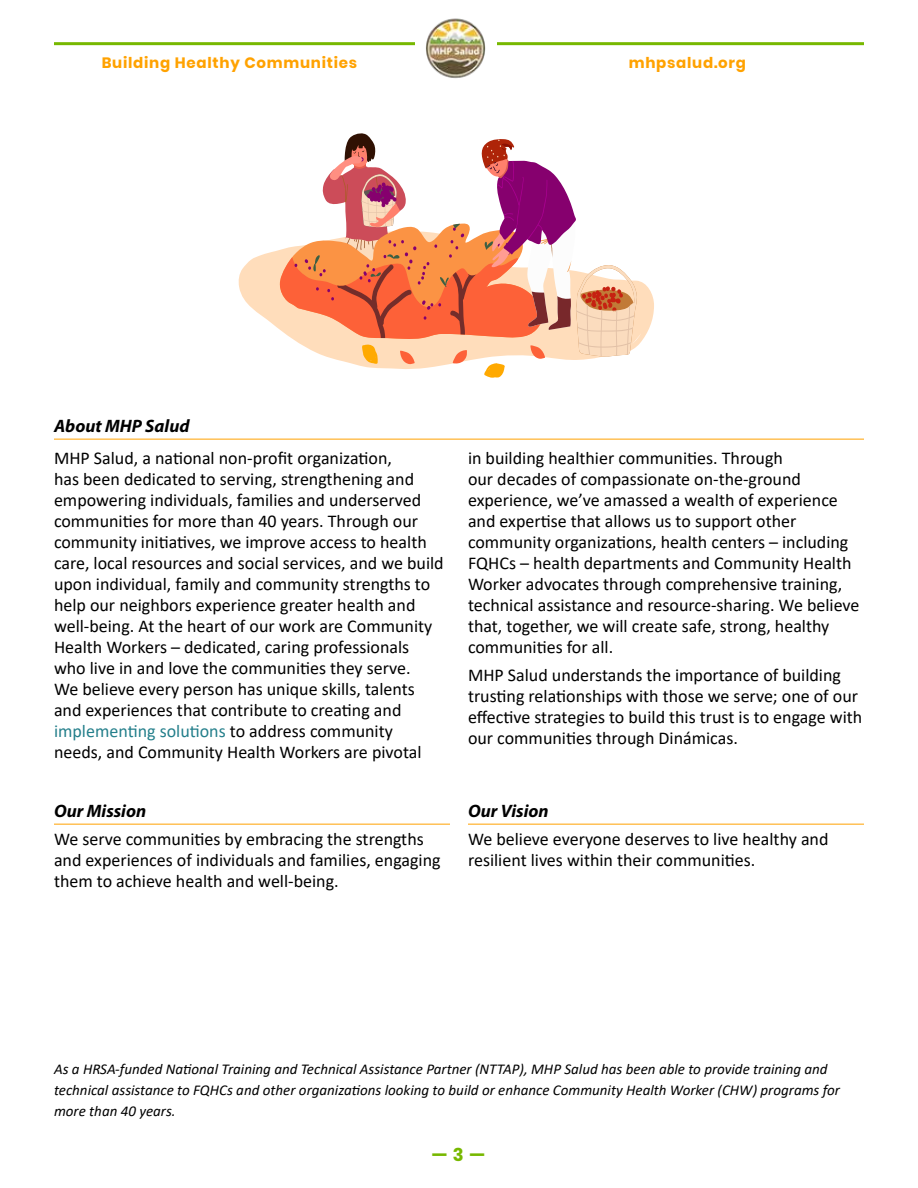
<style>
.page{position:relative;width:918px;height:1188px;background:#fff}
.page>*{position:absolute;margin:0;border:0;box-sizing:border-box;transform-origin:0 0}
.t1{font:18px/21px "Calibri";color:#000}
.t2{font:italic 700 18px "Myriad Pro";color:#000}
.t3{font:700 18px "Poppins";color:#77b800}
.t4{font:italic 15px/21px "Calibri";color:#000}
.t5{font:700 15px "Poppins";letter-spacing:.05em;color:#ffa200}
.s1{color:#247f8b}
</style>
<div class="page">
<hr style="left:54px;top:42px;width:810px;height:3px;background:#77b800">
<img style="left:415px;top:18px;width:81px;height:61px">
<hr style="left:54px;top:439px;width:810px;height:1px;background:#ffa200">
<hr style="left:54px;top:824px;width:396px;height:1px;background:#ffa200">
<hr style="left:468px;top:824px;width:396px;height:1px;background:#ffa200">
<svg style="left:238px;top:262px;width:416px;height:84px"></svg>
<svg style="left:248px;top:133px;width:389px;height:245px"></svg>
<p class="t5" style="left:102px;top:54px;width:257px">Building Healthy Communities</p>
<p class="t5" style="left:629px;top:54px;width:119px">mhpsalud.org</p>
<p class="t2" style="left:54px;top:414px;width:137px">About MHP Salud</p>
<p class="t1" style="left:54px;top:447px;width:391px">MHP Salud, a national non-profit organization,<br>has been dedicated to serving, strengthening and empowering individuals, families and underserved communities for more than 40 years. Through our community initiatives, we improve access to health care, local resources and social services, and we build upon individual, family and community strengths to help our neighbors experience greater health and well-being. At the heart of our work are Community Health Workers – dedicated, caring professionals who live in and love the communities they serve.<br>We believe every person has unique skills, talents and experiences that contribute to creating and <span class="s1">implementing solutions</span> to address community needs, and Community Health Workers are pivotal</p>
<p class="t1" style="left:468px;top:447px;width:393px">in building healthier communities. Through<br>our decades of compassionate on-the-ground experience, we’ve amassed a wealth of experience and expertise that allows us to support other community organizations, health centers – including FQHCs – health departments and Community Health Worker advocates through comprehensive training, technical assistance and resource-sharing. We believe that, together, we will create safe, strong, healthy communities for all.</p>
<p class="t1" style="left:468px;top:664px;width:396px">MHP Salud understands the importance of building trusting relationships with those we serve; one of our effective strategies to build this trust is to engage with our communities through Dinámicas.</p>
<p class="t2" style="left:54px;top:799px;width:94px">Our Mission</p>
<p class="t1" style="left:54px;top:828px;width:388px">We serve communities by embracing the strengths and experiences of individuals and families, engaging them to achieve health and well-being.</p>
<p class="t2" style="left:468px;top:799px;width:82px">Our Vision</p>
<p class="t1" style="left:468px;top:828px;width:362px">We believe everyone deserves to live healthy and resilient lives within their communities.</p>
<p class="t4" style="left:54px;top:1058px;width:788px">As a HRSA-funded National Training and Technical Assistance Partner (NTTAP), MHP Salud has been able to provide training and technical assistance to FQHCs and other organizations looking to build or enhance Community Health Worker (CHW) programs for more than 40 years.</p>
<p class="t3" style="left:431px;top:1145px;width:55px">— 3 —</p>
</div>
